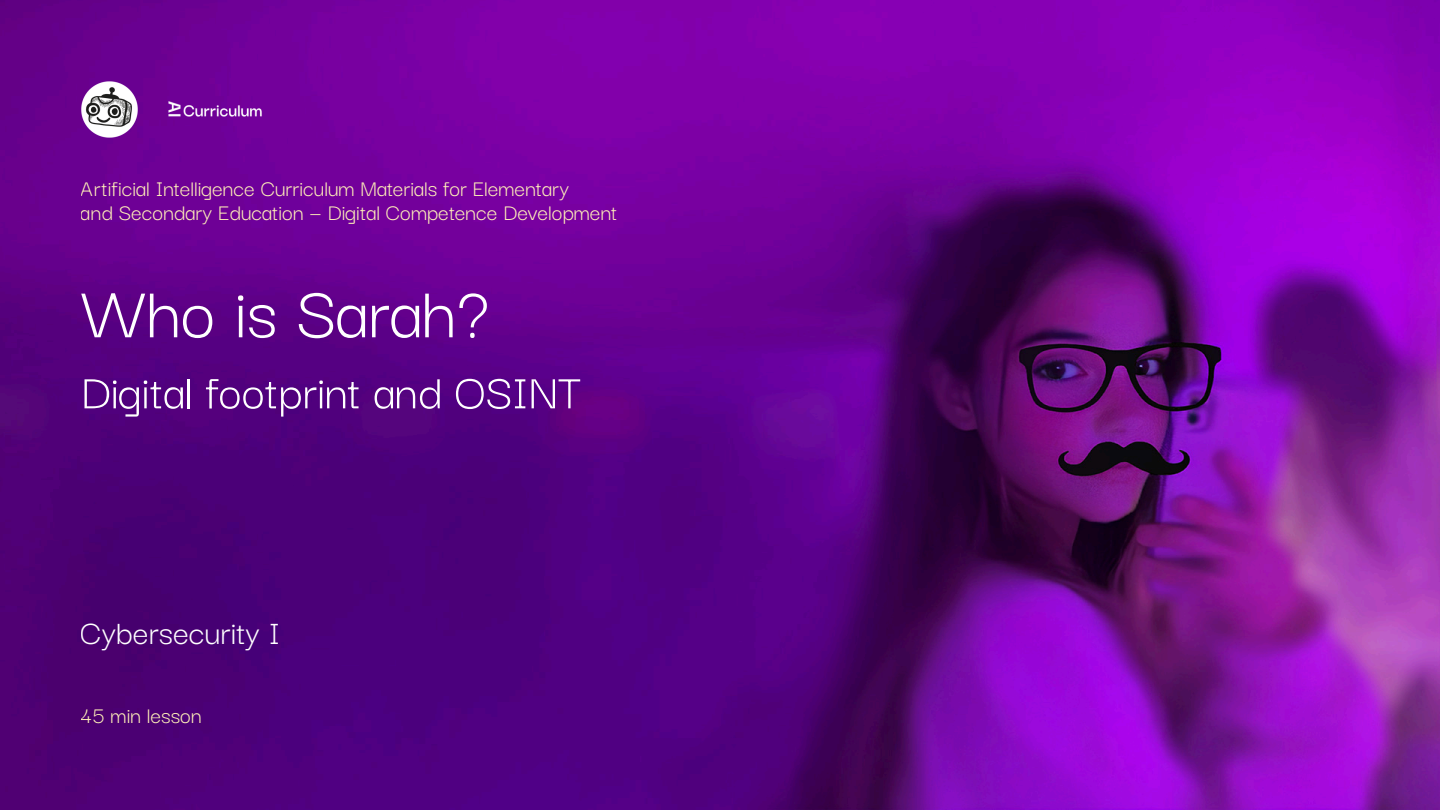
<style>
.page{position:relative;width:1440px;height:810px;background:#fff}
.page>*{position:absolute;margin:0;border:0;box-sizing:border-box;transform-origin:0 0}
.t1{font:77.5px "Darker Grotesque";color:#fff}
.t2{font:51.5px "Darker Grotesque";color:#fff}
.t3{font:35.8px "Darker Grotesque";color:#fff}
.t4{font:24.1px/23.5px "Darker Grotesque";color:#fff0b8}
</style>
<div class="page">
<img style="left:0;top:0;width:1440px;height:810px">
<img style="left:81px;top:81px;width:56px;height:57px">
<img style="left:159px;top:96px;width:109px;height:27px">
<p class="t4" style="left:81px;top:175px;width:538px">Artificial Intelligence Curriculum Materials for Elementary<br>and Secondary Education — Digital Competence Development</p>
<h1 class="t1" style="left:81px;top:255px;width:410px">Who is Sarah?</h1>
<p class="t2" style="left:81px;top:354px;width:501px">Digital footprint and OSINT</p>
<h3 class="t3" style="left:81px;top:606px;width:201px">Cybersecurity I</h3>
<p class="t4" style="left:81px;top:703px;width:122px">45 min lesson</p>
</div>
